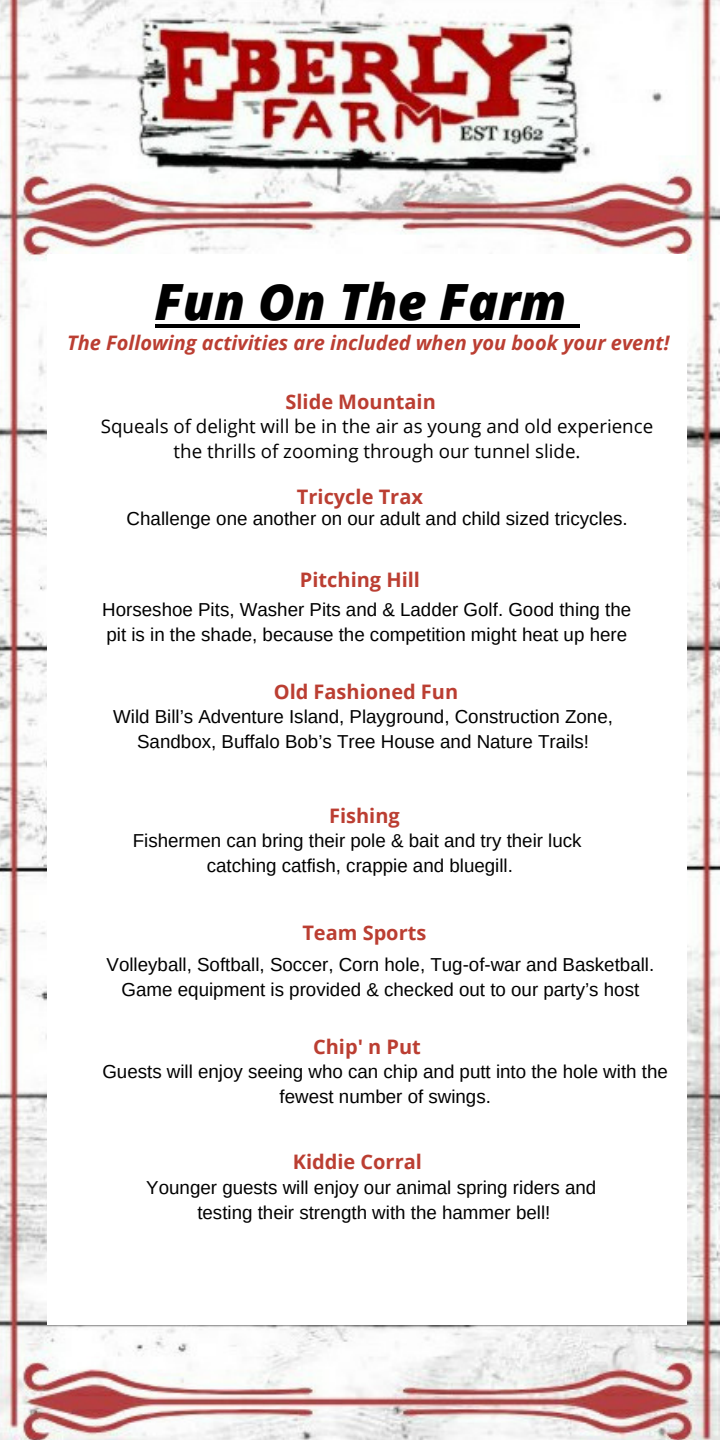
<style>
.page{position:relative;width:720px;height:1440px;background:#fff}
.page>*{position:absolute;margin:0;border:0;box-sizing:border-box;transform-origin:0 0}
.t1{font:italic 800 50px "Open Sans";color:#000}
.t2{font:700 20px "Open Sans";color:#bb3e32}
.t3{font:italic 700 20px "Open Sans";color:#bb3e32}
.t4{font:18.75px/25px "Arimo";color:#000;text-align:center}
.t5{font:18.75px/25px "Open Sans";color:#000;text-align:center}
</style>
<div class="page">
<img style="left:0;top:0;width:720px;height:1440px">
<div style="left:47px;top:254px;width:640px;height:1071px;background:#fff"></div>
<hr style="left:155px;top:324px;width:412px;height:4px;background:#000">
<hr style="left:567px;top:324px;width:13px;height:4px;background:#000">
<h1 class="t1" style="left:155px;top:267px;width:413px">Fun On The Farm</h1>
<p class="t3" style="left:67px;top:329px;width:604px">The Following activities are included when you book your event!</p>
<p class="t2" style="left:286px;top:387px;width:152px">Slide Mountain</p>
<p class="t5" style="left:101px;top:413px;width:554px">Squeals of delight will be in the air as young and old experience the thrills of zooming through our tunnel slide.</p>
<p class="t2" style="left:297px;top:482px;width:128px">Tricycle Trax</p>
<p class="t4" style="left:127px;top:506px;width:503px">Challenge one another on our adult and child sized tricycles.</p>
<p class="t2" style="left:300px;top:566px;width:122px">Pitching Hill</p>
<p class="t4" style="left:102px;top:597px;width:530px;text-align:left">Horseshoe Pits, Washer Pits and &amp; Ladder Golf. Good thing the pit is in the shade, because the competition might heat up here</p>
<p class="t2" style="left:274px;top:678px;width:186px">Old Fashioned Fun</p>
<p class="t4" style="left:113px;top:704px;width:501px">Wild Bill’s Adventure Island, Playground, Construction Zone,<br>Sandbox, Buffalo Bob’s Tree House and Nature Trails!</p>
<p class="t2" style="left:329px;top:802px;width:72px">Fishing</p>
<p class="t4" style="left:133px;top:828px;width:450px">Fishermen can bring their pole &amp; bait and try their luck catching catfish, crappie and bluegill.</p>
<p class="t2" style="left:302px;top:918px;width:125px">Team Sports</p>
<p class="t4" style="left:107px;top:952px;width:549px">Volleyball, Softball, Soccer, Corn hole, Tug-of-war and Basketball.<br>Game equipment is provided &amp; checked out to our party’s host</p>
<p class="t2" style="left:313px;top:1033px;width:109px">Chip' n Put</p>
<p class="t4" style="left:102px;top:1059px;width:567px">Guests will enjoy seeing who can chip and putt into the hole with the fewest number of swings.</p>
<p class="t2" style="left:293px;top:1147px;width:131px">Kiddie Corral</p>
<p class="t4" style="left:146px;top:1175px;width:451px">Younger guests will enjoy our animal spring riders and testing their strength with the hammer bell!</p>
</div>
